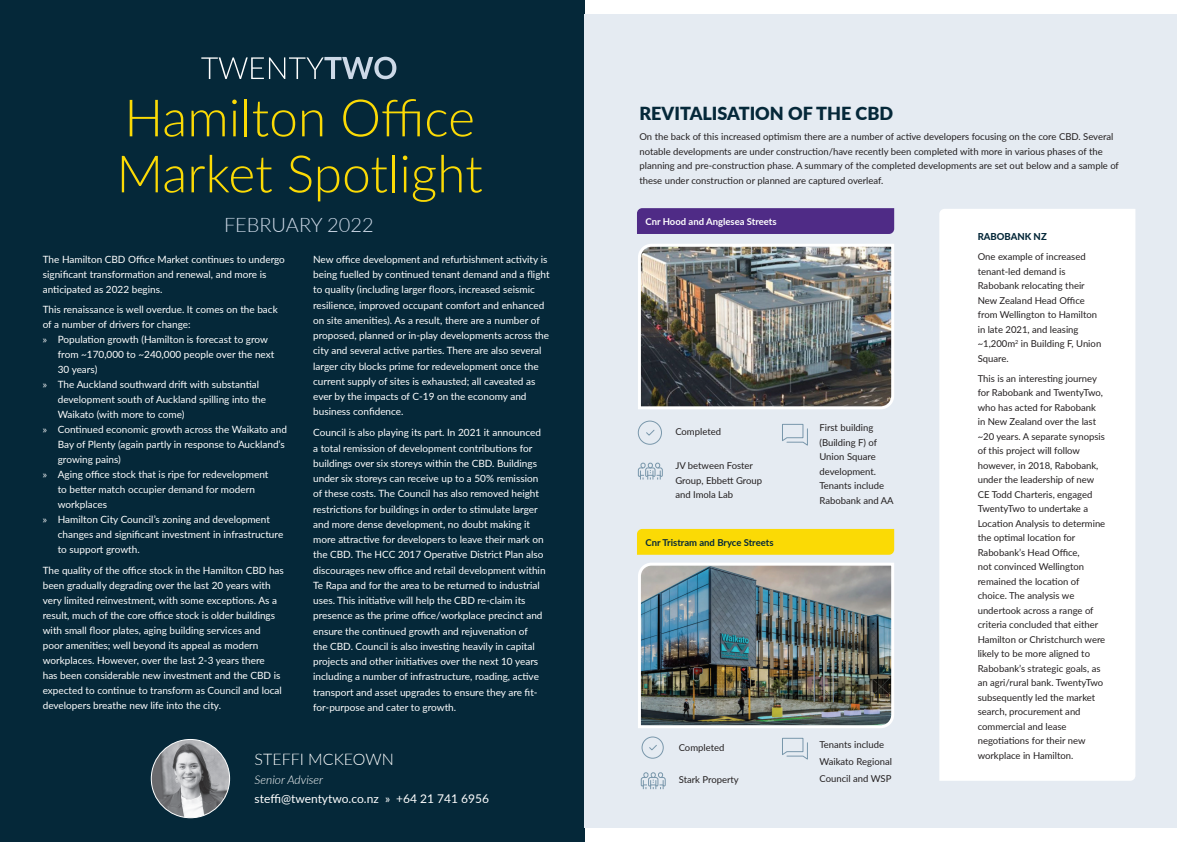
<style>
.page{position:relative;width:1191px;height:842px;background:#fff}
.page>*{position:absolute;margin:0;border:0;box-sizing:border-box;transform-origin:0 0}
.t1{font:300 51.5px/56px "Lato";color:#fbda05}
.t2{font:300 20px "Lato";color:#cdd9e7}
.t3{font:900 18px "Lato";color:#052839}
.t4{font:300 16px "Lato";color:#fff}
.t5{font:12px "Lato";color:#fff}
.t6{font:italic 300 12px "Lato";color:#fff}
.t7{font:10px/15.3px "Lato";color:#fff}
.t8{font:9.5px/14.5px "Lato";color:#231f20}
.t9{font:700 9.5px "Lato";color:#052839}
.t10{font:700 9.5px "Lato";color:#fff}
.t11{font:800 9.5px "Lato";color:#052839}
.s1{font-family:"Myriad Pro"}
</style>
<div class="page">
<div style="left:0;top:0;width:584px;height:842px;background:#052839"></div>
<div style="left:584px;top:14px;width:592px;height:814px;background:#e5ebf2"></div>
<img style="left:151px;top:739px;width:79px;height:79px;border-radius:39px">
<div style="left:151px;top:739px;width:79px;height:79px;border:1px solid #fff;border-radius:50%"></div>
<div style="left:638px;top:421px;width:24px;height:24px;border:1px solid #7997ab;border-radius:50%"></div>
<svg style="left:646px;top:430px;width:9px;height:6px"></svg>
<svg style="left:782px;top:423px;width:26px;height:23px"></svg>
<svg style="left:637px;top:463px;width:26px;height:16px"></svg>
<img style="left:638px;top:244px;width:256px;height:165px">
<img style="left:638px;top:563px;width:256px;height:165px">
<div style="left:641px;top:737px;width:22px;height:21px;border:1px solid #7997ab;border-radius:50%"></div>
<svg style="left:649px;top:745px;width:8px;height:6px"></svg>
<svg style="left:782px;top:737px;width:26px;height:23px"></svg>
<svg style="left:640px;top:772px;width:26px;height:17px"></svg>
<div style="left:637px;top:208px;width:257px;height:26px;background:#4f2b86"></div>
<div style="left:637px;top:529px;width:257px;height:26px;background:#fbda05"></div>
<svg style="left:201px;top:57px;width:195px;height:22px"></svg>
<svg style="left:939px;top:209px;width:196px;height:572px;background:#fdfdfe"></svg>
<h1 class="t1" style="left:116px;top:88px;width:368px">Hamilton Office<br>Market Spotlight</h1>
<h2 class="t2" style="left:224px;top:210px;width:151px">FEBRUARY 2022</h2>
<p class="t7" style="left:43px;top:251px;width:244px;line-height:15px">The Hamilton CBD Office Market continues to undergo significant transformation and renewal, and more is anticipated as 2022 begins.</p>
<p class="t7" style="left:43px;top:302px;width:236px">This renaissance is well overdue. It comes on the back</p>
<p class="t7" style="left:43px;top:317px;width:149px">of a number of drivers for change:</p>
<p class="t7" style="left:43px;top:332px;width:227px"><span class="s1">»</span> Population growth (Hamilton is forecast to grow</p>
<p class="t7" style="left:58px;top:347px;width:218px">from ~170,000 to ~240,000 people over the next</p>
<p class="t7" style="left:58px;top:362px;width:41px">30 years)</p>
<p class="t7" style="left:43px;top:377px;width:218px"><span class="s1">»</span> The Auckland southward drift with substantial</p>
<p class="t7" style="left:58px;top:392px;width:210px">development south of Auckland spilling into the</p>
<p class="t7" style="left:58px;top:407px;width:128px">Waikato (with more to come)</p>
<p class="t7" style="left:43px;top:422px;width:246px"><span class="s1">»</span> Continued economic growth across the Waikato and</p>
<p class="t7" style="left:58px;top:437px;width:229px">Bay of Plenty (again partly in response to Auckland’s</p>
<p class="t7" style="left:58px;top:452px;width:65px">growing pains)</p>
<p class="t7" style="left:43px;top:467px;width:227px"><span class="s1">»</span> Aging office stock that is ripe for redevelopment</p>
<p class="t7" style="left:58px;top:482px;width:199px">to better match occupier demand for modern</p>
<p class="t7" style="left:58px;top:497px;width:51px">workplaces</p>
<p class="t7" style="left:43px;top:512px;width:229px"><span class="s1">»</span> Hamilton City Council’s zoning and development</p>
<p class="t7" style="left:58px;top:527px;width:227px">changes and significant investment in infrastructure</p>
<p class="t7" style="left:58px;top:542px;width:83px">to support growth.</p>
<p class="t7" style="left:43px;top:562px;width:243px;line-height:15px">The quality of the office stock in the Hamilton CBD has been gradually degrading over the last 20 years with very limited reinvestment, with some exceptions. As a result, much of the core office stock is older buildings with small floor plates, aging building services and<br>poor amenities; well beyond its appeal as modern workplaces. However, over the last 2-3 years there<br>has been considerable new investment and the CBD is expected to continue to transform as Council and local developers breathe new life into the city.</p>
<p class="t7" style="left:313px;top:251px;width:238px">New office development and refurbishment activity is being fuelled by continued tenant demand and a flight to quality (including larger floors, increased seismic resilience, improved occupant comfort and enhanced on site amenities). As a result, there are a number of proposed, planned or in-play developments across the city and several active parties. There are also several larger city blocks prime for redevelopment once the current supply of sites is exhausted; all caveated as ever by the impacts of C-19 on the economy and business confidence.</p>
<p class="t7" style="left:313px;top:425px;width:234px">Council is also playing its part. In 2021 it announced a total remission of development contributions for buildings over six storeys within the CBD. Buildings under six storeys can receive up to a 50% remission of these costs. The Council has also removed height restrictions for buildings in order to stimulate larger and more dense development, no doubt making it more attractive for developers to leave their mark on the CBD. The HCC 2017 Operative District Plan also discourages new office and retail development within Te Rapa and for the area to be returned to industrial uses. This initiative will help the CBD re-claim its presence as the prime office/workplace precinct and ensure the continued growth and rejuvenation of<br>the CBD. Council is also investing heavily in capital projects and other initiatives over the next 10 years including a number of infrastructure, roading, active transport and asset upgrades to ensure they are fit&shy;for-purpose and cater to growth.</p>
<h3 class="t4" style="left:255px;top:748px;width:141px">STEFFI MCKEOWN</h3>
<p class="t6" style="left:255px;top:771px;width:70px">Senior Adviser</p>
<p class="t5" style="left:255px;top:790px;width:236px">steffi@twentytwo.co.nz » +64 21 741 6956</p>
<h3 class="t3" style="left:639px;top:100px;width:255px">REVITALISATION OF THE CBD</h3>
<p class="t8" style="left:639px;top:129px;width:481px">On the back of this increased optimism there are a number of active developers focusing on the core CBD. Several notable developments are under construction/have recently been completed with more in various phases of the planning and pre-construction phase. A summary of the completed developments are set out below and a sample of these under construction or planned are captured overleaf.</p>
<p class="t10" style="left:645px;top:214px;width:133px">Cnr Hood and Anglesea Streets</p>
<p class="t8" style="left:675px;top:424px;width:47px">Completed</p>
<p class="t8" style="left:675px;top:458px;width:88px">JV between Foster<br>Group, Ebbett Group and Imola Lab</p>
<p class="t9" style="left:645px;top:535px;width:130px">Cnr Tristram and Bryce Streets</p>
<p class="t8" style="left:819px;top:420px;width:76px">First building (Building F) of<br>Union Square development.<br>Tenants include<br>Rabobank and AA</p>
<p class="t8" style="left:678px;top:740px;width:47px">Completed</p>
<p class="t8" style="left:678px;top:772px;width:62px">Stark Property</p>
<p class="t8" style="left:819px;top:735px;width:74px;line-height:17px">Tenants include<br>Waikato Regional<br>Council and WSP</p>
<p class="t11" style="left:977px;top:229px;width:71px">RABOBANK NZ</p>
<p class="t8" style="left:977px;top:249px;width:125px">One example of increased tenant-led demand is<br>Rabobank relocating their<br>New Zealand Head Office from Wellington to Hamilton in late 2021, and leasing ~1,200m<sup>2</sup> in Building F, Union<br>Square.</p>
<p class="t8" style="left:977px;top:371px;width:129px">This is an interesting journey for Rabobank and TwentyTwo, who has acted for Rabobank in New Zealand over the last ~20 years. A separate synopsis of this project will follow however, in 2018, Rabobank, under the leadership of new<br>CE Todd Charteris, engaged<br>TwentyTwo to undertake a<br>Location Analysis to determine the optimal location for<br>Rabobank’s Head Office,<br>not convinced Wellington remained the location of choice. The analysis we undertook across a range of criteria concluded that either<br>Hamilton or Christchurch were likely to be more aligned to<br>Rabobank’s strategic goals, as an agri/rural bank. TwentyTwo subsequently led the market search, procurement and commercial and lease negotiations for their new workplace in Hamilton.</p>
</div>
